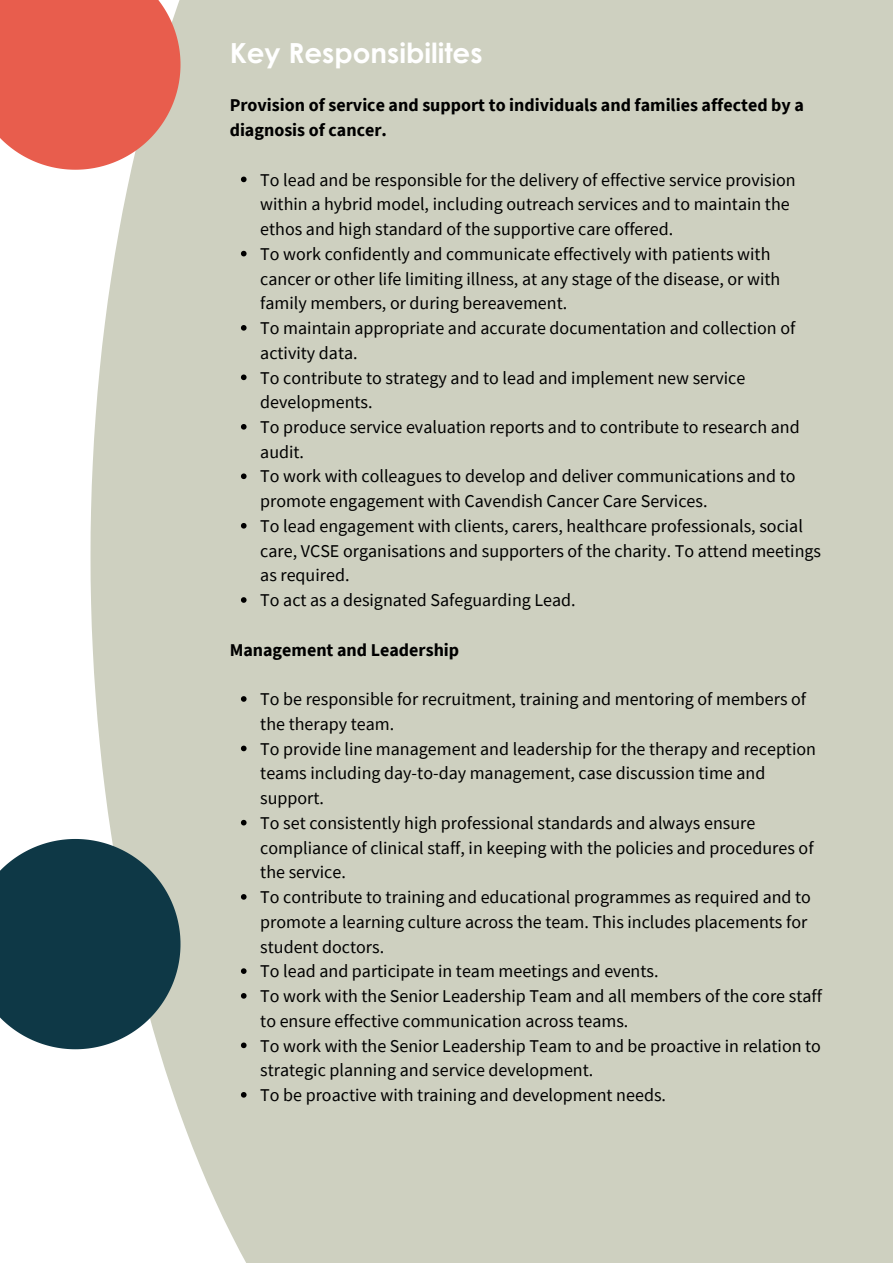
<style>
.page{position:relative;width:893px;height:1264px;background:#fff}
.page>*{position:absolute;margin:0;border:0;box-sizing:border-box;transform-origin:0 0}
.t1{font:700 27.75px "Cavendish Cancer Care";color:#fff}
.t2{font:18px/24.8px "Source Sans Pro";color:#000}
.t3{font:700 18px/24.8px "Source Sans Pro";color:#000}
</style>
<div class="page">
<div style="left:90px;top:0;width:802px;height:1262px;background:#ced0c0"></div>
<svg style="left:0;top:839px;width:180px;height:210px;background:#2e525c"></svg>
<svg style="left:0;top:0;width:180px;height:170px;background:#e76c5c"></svg>
<svg style="left:241px;top:176px;width:5px;height:6px"></svg>
<svg style="left:241px;top:251px;width:5px;height:5px"></svg>
<svg style="left:241px;top:325px;width:5px;height:5px"></svg>
<svg style="left:241px;top:374px;width:5px;height:6px"></svg>
<svg style="left:241px;top:424px;width:5px;height:5px"></svg>
<svg style="left:241px;top:473px;width:5px;height:6px"></svg>
<svg style="left:241px;top:523px;width:5px;height:5px"></svg>
<svg style="left:241px;top:597px;width:5px;height:6px"></svg>
<svg style="left:241px;top:696px;width:5px;height:5px"></svg>
<svg style="left:241px;top:745px;width:5px;height:6px"></svg>
<svg style="left:241px;top:819px;width:5px;height:6px"></svg>
<svg style="left:241px;top:894px;width:5px;height:5px"></svg>
<svg style="left:241px;top:968px;width:5px;height:5px"></svg>
<svg style="left:241px;top:993px;width:5px;height:5px"></svg>
<svg style="left:241px;top:1042px;width:5px;height:6px"></svg>
<svg style="left:241px;top:1091px;width:5px;height:6px"></svg>
<p class="t1" style="left:230px;top:43px;width:254px">Key Responsibilites</p>
<p class="t3" style="left:230px;top:93px;width:575px">Provision of service and support to individuals and families affected by a diagnosis of cancer.</p>
<p class="t2" style="left:260px;top:167px;width:537px">To lead and be responsible for the delivery of effective service provision within a hybrid model, including outreach services and to maintain the ethos and high standard of the supportive care offered.</p>
<p class="t2" style="left:260px;top:241px;width:521px">To work confidently and communicate effectively with patients with cancer or other life limiting illness, at any stage of the disease, or with family members, or during bereavement.</p>
<p class="t2" style="left:260px;top:315px;width:536px">To maintain appropriate and accurate documentation and collection of activity data.</p>
<p class="t2" style="left:260px;top:365px;width:486px">To contribute to strategy and to lead and implement new service developments.</p>
<p class="t2" style="left:260px;top:414px;width:541px">To produce service evaluation reports and to contribute to research and audit.</p>
<p class="t2" style="left:260px;top:463px;width:536px">To work with colleagues to develop and deliver communications and to promote engagement with Cavendish Cancer Care Services.</p>
<p class="t2" style="left:260px;top:513px;width:562px">To lead engagement with clients, carers, healthcare professionals, social care, VCSE organisations and supporters of the charity. To attend meetings as required.</p>
<p class="t2" style="left:260px;top:587px;width:317px">To act as a designated Safeguarding Lead.</p>
<p class="t3" style="left:230px;top:637px;width:231px">Management and Leadership</p>
<p class="t2" style="left:260px;top:686px;width:547px">To be responsible for recruitment, training and mentoring of members of the therapy team.</p>
<p class="t2" style="left:260px;top:735px;width:557px">To provide line management and leadership for the therapy and reception teams including day-to-day management, case discussion time and support.</p>
<p class="t2" style="left:260px;top:810px;width:554px">To set consistently high professional standards and always ensure compliance of clinical staff, in keeping with the policies and procedures of the service.</p>
<p class="t2" style="left:260px;top:884px;width:552px">To contribute to training and educational programmes as required and to promote a learning culture across the team. This includes placements for student doctors.</p>
<p class="t2" style="left:260px;top:958px;width:400px">To lead and participate in team meetings and events.</p>
<p class="t2" style="left:260px;top:983px;width:563px">To work with the Senior Leadership Team and all members of the core staff to ensure effective communication across teams.</p>
<p class="t2" style="left:260px;top:1032px;width:562px">To work with the Senior Leadership Team to and be proactive in relation to strategic planning and service development.</p>
<p class="t2" style="left:260px;top:1082px;width:407px">To be proactive with training and development needs.</p>
</div>
